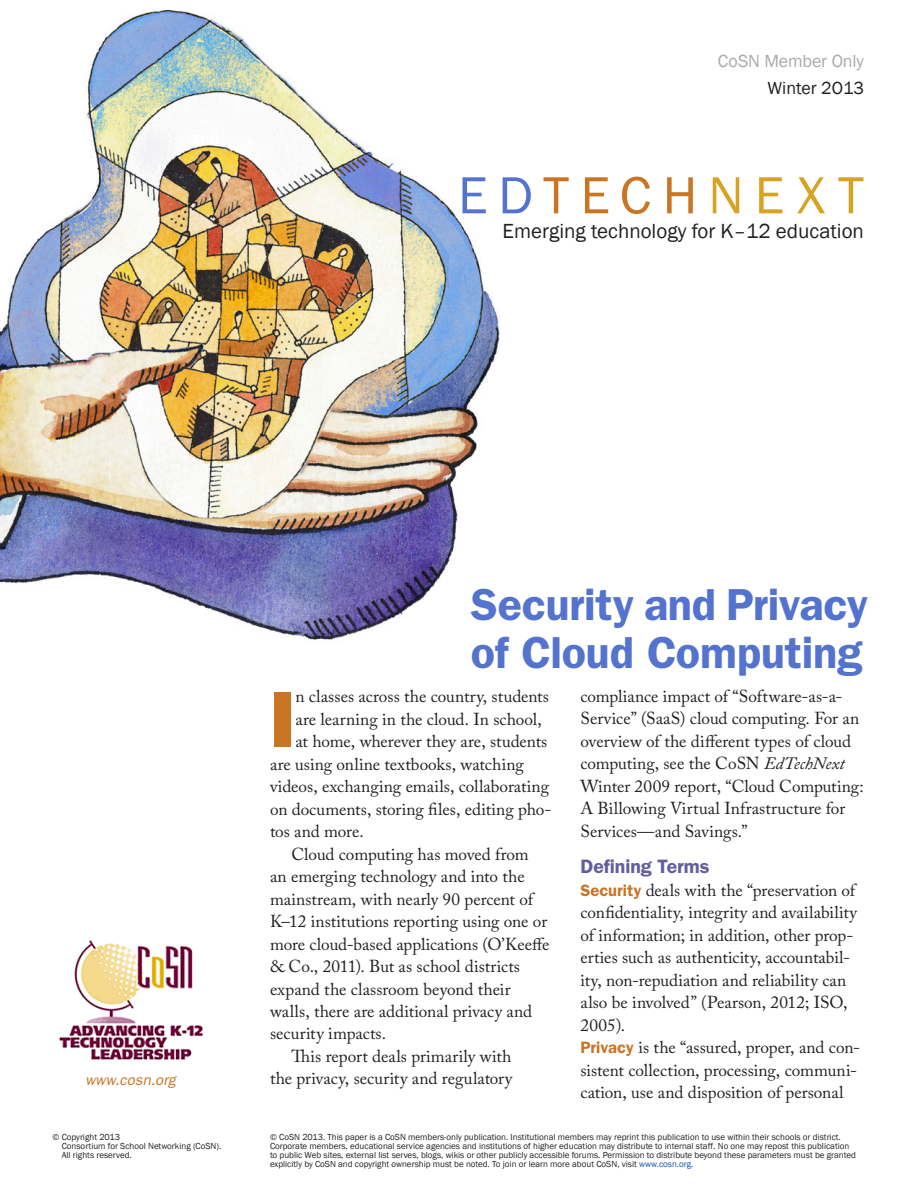
<style>
.page{position:relative;width:918px;height:1188px;background:#fff}
.page>*{position:absolute;margin:0;border:0;box-sizing:border-box;transform-origin:0 0}
.t1{font:800 79.2px "Franklin Gothic";color:#c97523}
.t2{font:54px "Franklin Gothic";color:#c97523}
.t3{font:54px "Franklin Gothic";color:#d8a223}
.t4{font:600 45px/48px "Franklin Gothic";letter-spacing:-.01em;color:#5473ce}
.t5{font:21px "Franklin Gothic";color:#231f20}
.t6{font:600 19.5px "Franklin Gothic";letter-spacing:-.005em;color:#635d9b}
.t7{font:18px "Franklin Gothic";letter-spacing:-.005em;color:#a8a9ad}
.t8{font:18px "Franklin Gothic";color:#231f20}
.t9{font:17.25px/22.5px "Adobe Caslon Pro";color:#231f20}
.t10{font:italic 15px "Franklin Gothic";letter-spacing:.01em;color:#c97523}
.t11{font:9px/9px "Franklin Gothic";color:#231f20}
.s1{color:#5473ce}
.s2{color:#c97523}
.s3{font-style:italic}
.s4{font-family:"Franklin Gothic";font-weight:600;font-size:16.5px;color:#c97523}
.s5{color:#0f50ac}
</style>
<div class="page">
<img style="left:0;top:11px;width:500px;height:629px">
<img style="left:59px;top:940px;width:144px;height:120px">
<p class="t7" style="left:718px;top:50px;width:148px">CoSN Member Only</p>
<p class="t8" style="left:768px;top:76px;width:98px">Winter 2O13</p>
<h2 class="t2" style="left:458px;top:162px;width:122px"><span class="s1">Ed</span>tec</h2>
<h2 class="t3" style="left:663px;top:162px;width:193px"><span class="s2">h</span>ne xt</h2>
<p class="t5" style="left:503px;top:218px;width:363px">Emerging technology for K–12 education</p>
<p class="t10" style="left:85px;top:1071px;width:92px">www.cosn.org</p>
<p class="t11" style="left:62px;top:1133px;width:161px;text-indent:-9px">© Copyright 2013<br>Consortium for School Networking (CoSN).<br>All rights reserved.</p>
<h3 class="t4" style="left:471px;top:581px;width:399px">Security and Privacy of Cloud Computing</h3>
<h1 class="t1" style="left:270px;top:673px;width:27px">I</h1>
<p class="t9" style="left:295px;top:685px;width:255px">n classes across the country, students</p>
<p class="t9" style="left:295px;top:707px;width:248px">are learning in the cloud. In school,</p>
<p class="t9" style="left:295px;top:730px;width:254px">at home, wherever they are, students</p>
<p class="t9" style="left:270px;top:752px;width:255px">are using online textbooks, watching</p>
<p class="t9" style="left:270px;top:775px;width:281px">videos, exchanging emails, collaborating</p>
<p class="t9" style="left:270px;top:797px;width:283px">on documents, storing files, editing pho-</p>
<p class="t9" style="left:270px;top:820px;width:95px">tos and more.</p>
<p class="t9" style="left:292px;top:842px;width:239px">Cloud computing has moved from</p>
<p class="t9" style="left:270px;top:865px;width:256px">an emerging technology and into the</p>
<p class="t9" style="left:270px;top:887px;width:265px">mainstream, with nearly 90 percent of</p>
<p class="t9" style="left:270px;top:910px;width:279px">K–12 institutions reporting using one or</p>
<p class="t9" style="left:270px;top:932px;width:281px">more cloud-based applications (O’Keeffe</p>
<p class="t9" style="left:270px;top:955px;width:252px">&amp; Co., 2011). But as school districts</p>
<p class="t9" style="left:270px;top:977px;width:242px">expand the classroom beyond their</p>
<p class="t9" style="left:270px;top:1000px;width:264px">walls, there are additional privacy and</p>
<p class="t9" style="left:270px;top:1022px;width:118px">security impacts.</p>
<p class="t9" style="left:292px;top:1045px;width:221px">This report deals primarily with</p>
<p class="t9" style="left:270px;top:1067px;width:244px">the privacy, security and regulatory</p>
<p class="t9" style="left:581px;top:685px;width:285px">compliance impact of “Software-as-a-Service” (SaaS) cloud computing. For an overview of the different types of cloud computing, see the CoSN <span class="s3">EdTechNext </span>Winter 2009 report, “Cloud Computing:<br>A Billowing Virtual Infrastructure for Services—and Savings.”</p>
<p class="t6" style="left:580px;top:855px;width:131px">Defining Terms</p>
<p class="t9" style="left:580px;top:878px;width:281px"><span class="s4">Security</span> deals with the “preservation of confidentiality, integrity and availability of information; in addition, other prop&shy;erties such as authenticity, accountabil&shy;ity, non-repudiation and reliability can also be involved” (Pearson, 2012; ISO, 2005).<br><span class="s4">Privacy</span> is the “assured, proper, and con&shy;sistent collection, processing, communi&shy;cation, use and disposition of personal</p>
<p class="t11" style="left:270px;top:1133px;width:588px">© CoSN 2013. This paper is a CoSN members-only publication. Institutional members may reprint this publication to use within their schools or district.<br>Corporate members, educational service agencies and institutions of higher education may distribute to internal staff. No one may repost this publication to public Web sites, external list serves, blogs, wikis or other publicly accessible forums. Permission to distribute beyond these parameters must be granted explicitly by CoSN and copyright ownership must be noted. To join or learn more about CoSN, visit <span class="s5">www.cosn.org.</span></p>
</div>
